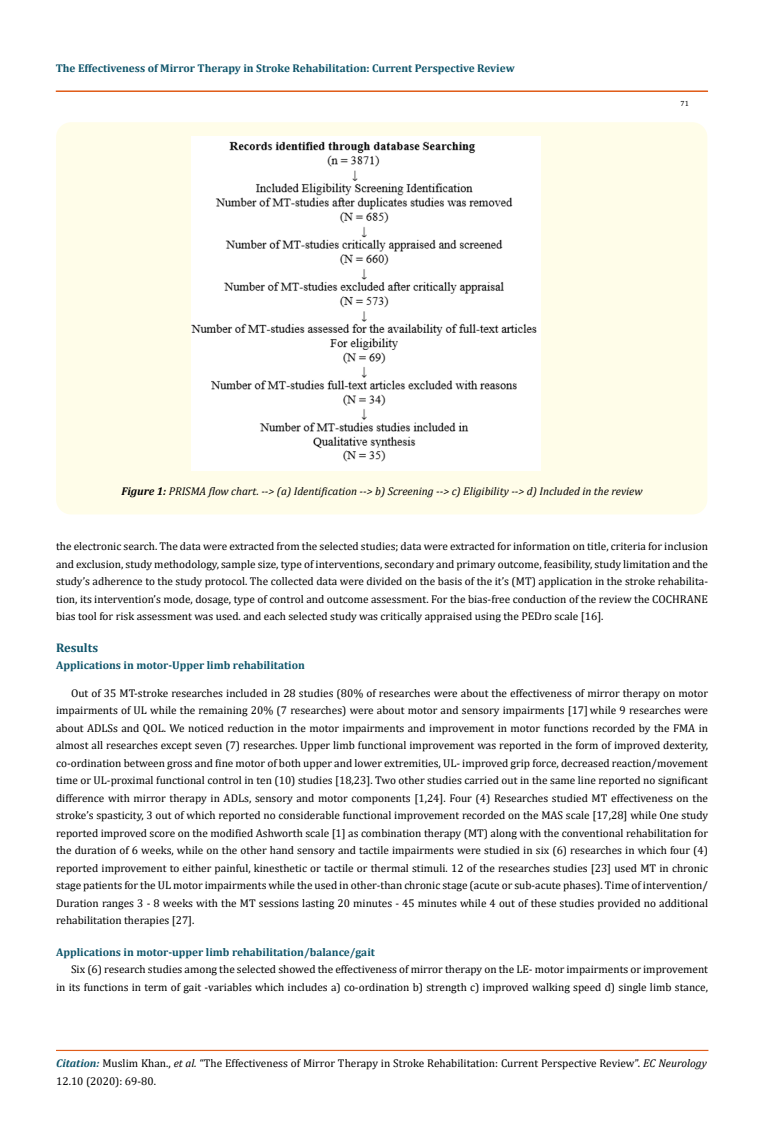
<style>
.page{position:relative;width:764px;height:1142px;background:#fff}
.page>*{position:absolute;margin:0;border:0;box-sizing:border-box;transform-origin:0 0}
.t1{font:700 12.5px "Cambria";color:#0e546a}
.t2{font:11.25px/17.5px "Cambria";color:#000;text-align:justify}
.t3{font:700 11.25px "Cambria";color:#0e546a}
.t4{font:italic 11.25px "Cambria";color:#000}
.t5{font:7.5px "Cambria";color:#000}
.s1{font-weight:700}
.s2{font-weight:700;font-style:italic;color:#0e546a}
.s3{font-style:italic}
</style>
<div class="page">
<div style="left:56px;top:91px;width:651px;height:1px;border:1px solid #e05d1a"></div>
<hr style="left:57px;top:1050px;width:651px;height:1px;background:#e05d1a">
<div style="left:56px;top:122px;width:651px;height:392px;background:#fffde9;border-radius:15px"></div>
<img style="left:192px;top:136px;width:348px;height:334px">
<p class="t3" style="left:56px;top:60px;width:460px">The Effectiveness of Mirror Therapy in Stroke Rehabilitation: Current Perspective Review</p>
<p class="t5" style="left:680px;top:98px;width:10px">71</p>
<p class="t4" style="left:121px;top:483px;width:523px"><span class="s1">Figure 1:</span> PRISMA flow chart. --&gt; (a) Identification --&gt; b) Screening --&gt; c) Eligibility --&gt; d) Included in the review</p>
<p class="t2" style="left:56px;top:537px;width:653px">the electronic search. The data were extracted from the selected studies; data were extracted for information on title, criteria for inclusion and exclusion, study methodology, sample size, type of interventions, secondary and primary outcome, feasibility, study limitation and the study’s adherence to the study protocol. The collected data were divided on the basis of the it’s (MT) application in the stroke rehabilita&shy;tion, its intervention’s mode, dosage, type of control and outcome assessment. For the bias-free conduction of the review the COCHRANE bias tool for risk assessment was used. and each selected study was critically appraised using the PEDro scale [16].</p>
<p class="t1" style="left:56px;top:638px;width:44px">Results</p>
<p class="t3" style="left:56px;top:657px;width:250px">Applications in motor-Upper limb rehabilitation</p>
<p class="t2" style="left:56px;top:683px;width:653px;text-indent:15px">Out of 35 MT-stroke researches included in 28 studies (80% of researches were about the effectiveness of mirror therapy on motor impairments of UL while the remaining 20% (7 researches) were about motor and sensory impairments [17] while 9 researches were about ADLSs and QOL. We noticed reduction in the motor impairments and improvement in motor functions recorded by the FMA in almost all researches except seven (7) researches. Upper limb functional improvement was reported in the form of improved dexterity, co-ordination between gross and fine motor of both upper and lower extremities, UL- improved grip force, decreased reaction/movement time or UL-proximal functional control in ten (10) studies [18,23]. Two other studies carried out in the same line reported no significant difference with mirror therapy in ADLs, sensory and motor components [1,24]. Four (4) Researches studied MT effectiveness on the stroke’s spasticity, 3 out of which reported no considerable functional improvement recorded on the MAS scale [17,28] while One study reported improved score on the modified Ashworth scale [1] as combination therapy (MT) along with the conventional rehabilitation for the duration of 6 weeks, while on the other hand sensory and tactile impairments were studied in six (6) researches in which four (4) reported improvement to either painful, kinesthetic or tactile or thermal stimuli. 12 of the researches studies [23] used MT in chronic stage patients for the UL motor impairments while the used in other-than chronic stage (acute or sub-acute phases). Time of intervention/ Duration ranges 3 - 8 weeks with the MT sessions lasting 20 minutes - 45 minutes while 4 out of these studies provided no additional rehabilitation therapies [27].</p>
<p class="t3" style="left:56px;top:943px;width:320px">Applications in motor-upper limb rehabilitation/balance/gait</p>
<p class="t2" style="left:56px;top:960px;width:653px;text-align:right">Six (6) research studies among the selected showed the effectiveness of mirror therapy on the LE- motor impairments or improvement<br>in its functions in term of gait -variables which includes a) co-ordination b) strength c) improved walking speed d) single limb stance,</p>
<p class="t2" style="left:56px;top:1054px;width:652px"><span class="s2">Citation:</span> Muslim Khan., <span class="s3">et al.</span> “The Effectiveness of Mirror Therapy in Stroke Rehabilitation: Current Perspective Review”. <span class="s3">EC Neurology<br></span>12.10 (2020): 69-80.</p>
</div>
